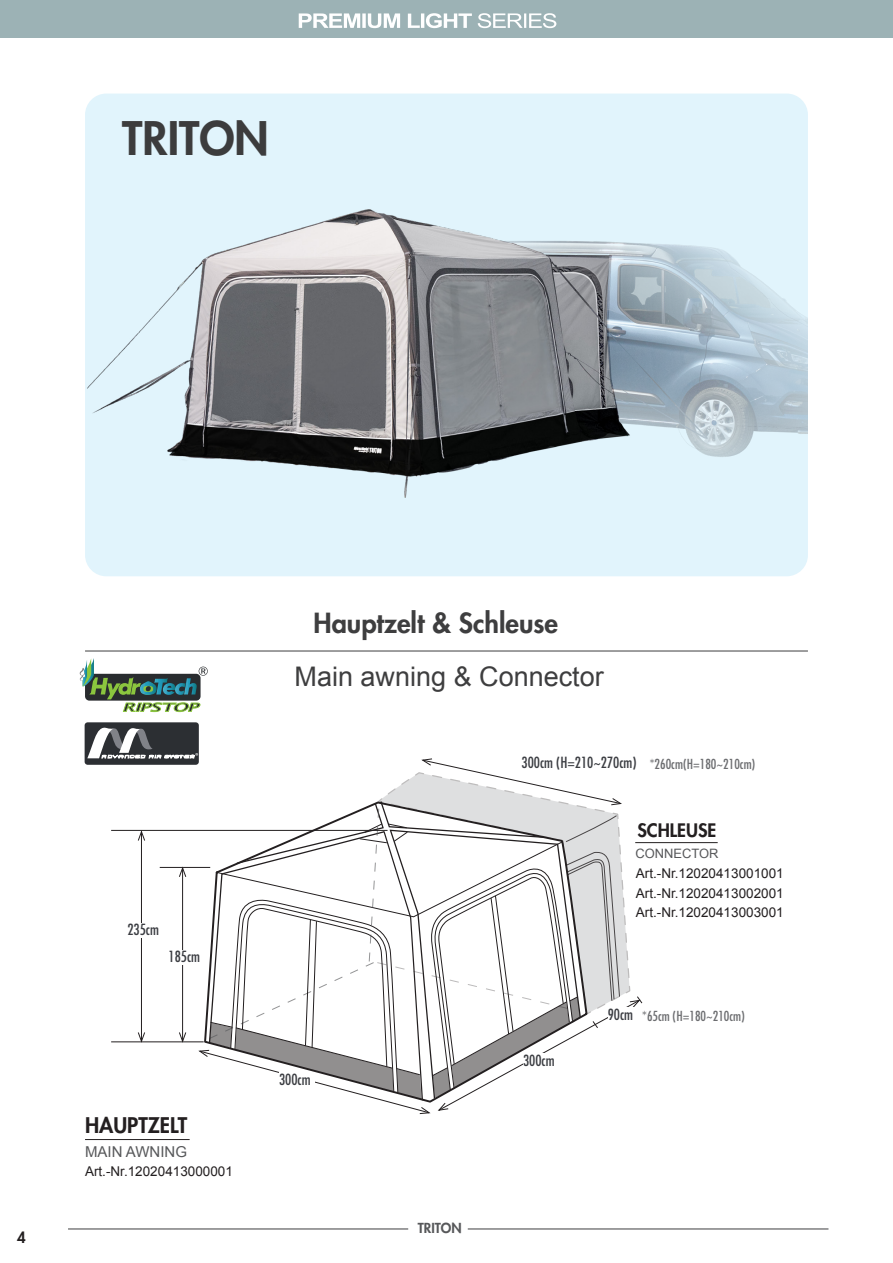
<style>
.page{position:relative;width:893px;height:1263px;background:#fff}
.page>*{position:absolute;margin:0;border:0;box-sizing:border-box;transform-origin:0 0}
.t1{font:800 45px "Futura Std";color:#3c3c3d}
.t2{font:27px "Arial";color:#3e3e3f}
.t3{font:800 27px "Futura Std";color:#3e3e3f}
.t4{font:800 21px "Futura Std";color:#231f20}
.t5{font:800 18.15px "Futura Std";color:#231f20}
.t6{font:condensed 15px "Futura Std";color:#3b3d42}
.t7{font:15px "Arial";color:#57585a}
.t8{font:800 15px "Futura Std";color:#231f20}
.t9{font:13.5px "Arial";color:#231f20}
.t10{font:condensed 13.5px "Futura Std";color:#6c6d70}
.t11{font:800 13.5px "Futura Std";color:#57585a}
.t12{font:12.9px "Arial";color:#57585a}
</style>
<div class="page">
<div style="left:0;top:0;width:893px;height:38px;background:#9cb2b5"></div>
<hr style="left:68px;top:1228px;width:340px;height:1px;background:#3e3e3f">
<hr style="left:468px;top:1228px;width:360px;height:1px;background:#3e3e3f">
<svg style="left:299px;top:13px;width:257px;height:15px"></svg>
<div style="left:85px;top:94px;width:723px;height:482px;background:#e1f4fc;border-radius:21px"></div>
<img style="left:87px;top:209px;width:721px;height:289px">
<hr style="left:85px;top:651px;width:723px;height:1px;background:#3e3e3f">
<div style="left:85px;top:722px;width:114px;height:43px;background:#2c2f33;border-radius:3px"></div>
<hr style="left:85px;top:1139px;width:105px;height:1px;background:#231f20">
<hr style="left:635px;top:842px;width:83px;height:1px;background:#231f20">
<svg style="left:80px;top:658px;width:128px;height:54px"></svg>
<svg style="left:87px;top:727px;width:556px;height:387px"></svg>
<div style="left:169px;top:949px;width:35px;height:15px;background:#fff"></div>
<div style="left:127px;top:923px;width:36px;height:15px;background:#fff"></div>
<hr style="left:111px;top:830px;width:277px;height:1px;background:#231f20">
<hr style="left:111px;top:1041px;width:93px;height:1px;background:#231f20">
<hr style="left:160px;top:867px;width:50px;height:1px;background:#231f20">
<p class="t1" style="left:122px;top:110px;width:148px">TRITON</p>
<p class="t8" style="left:17px;top:1228px;width:10px">4</p>
<p class="t6" style="left:127px;top:921px;width:33px">235cm</p>
<p class="t6" style="left:169px;top:947px;width:33px">185cm</p>
<p class="t4" style="left:85px;top:1112px;width:104px">HAUPTZELT</p>
<p class="t7" style="left:85px;top:1141px;width:103px">MAIN AWNING</p>
<p class="t9" style="left:85px;top:1162px;width:149px">Art.-Nr.12020413000001</p>
<p class="t3" style="left:313px;top:606px;width:246px">Hauptzelt &amp; Schleuse</p>
<p class="t2" style="left:295px;top:659px;width:311px">Main awning &amp; Connector</p>
<p class="t6" style="left:522px;top:754px;width:116px">300cm (H=210~270cm)</p>
<p class="t10" style="left:650px;top:756px;width:107px">*260cm(H=180~210cm)</p>
<p class="t5" style="left:637px;top:819px;width:80px">SCHLEUSE</p>
<p class="t12" style="left:635px;top:845px;width:85px">CONNECTOR</p>
<p class="t9" style="left:636px;top:865px;width:149px">Art.-Nr.12020413001001</p>
<p class="t9" style="left:636px;top:884px;width:149px">Art.-Nr.12020413002001</p>
<p class="t9" style="left:636px;top:903px;width:149px">Art.-Nr.12020413003001</p>
<p class="t6" style="left:279px;top:1070px;width:33px">300cm</p>
<p class="t6" style="left:523px;top:1051px;width:33px">300cm</p>
<p class="t6" style="left:608px;top:1005px;width:27px">90cm</p>
<p class="t10" style="left:642px;top:1008px;width:104px">*65cm (H=180~210cm)</p>
<p class="t11" style="left:418px;top:1219px;width:45px">TRITON</p>
</div>
